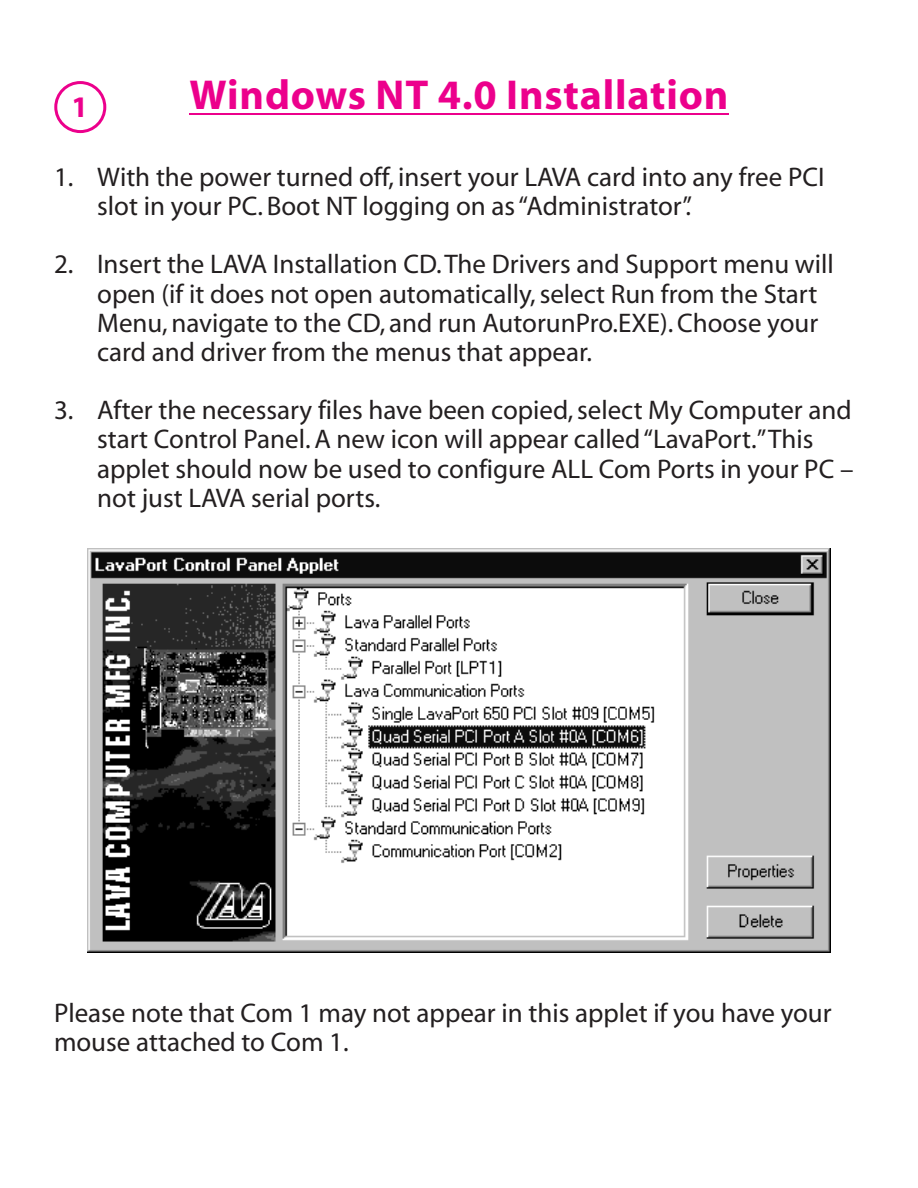
<style>
.page{position:relative;width:918px;height:1188px;background:#fff}
.page>*{position:absolute;margin:0;border:0;box-sizing:border-box;transform-origin:0 0}
.t1{font:700 42px "Myriad";letter-spacing:.02em;color:#ec008c}
.t2{font:700 30px "Myriad";color:#ec008c}
.t3{font:27px/29.1px "Myriad";color:#231f20}
</style>
<div class="page">
<hr style="left:190px;top:113px;width:539px;height:2px;background:#ec008c">
<img style="left:88px;top:549px;width:742px;height:403px">
<div style="left:54px;top:81px;width:52px;height:52px;border:3px solid #ec008c;border-radius:50%"></div>
<p class="t2" style="left:72px;top:95px;width:18px">1</p>
<h1 class="t1" style="left:190px;top:80px;width:541px">Windows NT 4.0 Installation</h1>
<p class="t3" style="left:97px;top:164px;width:729px;text-indent:-43px">1. With the power turned off, insert your LAVA card into any free PCI slot in your PC. Boot NT logging on as “Administrator”.</p>
<p class="t3" style="left:97px;top:252px;width:738px;text-indent:-43px">2. Insert the LAVA Installation CD.The Drivers and Support menu will open (if it does not open automatically, select Run from the Start Menu, navigate to the CD, and run AutorunPro.EXE). Choose your card and driver from the menus that appear.</p>
<p class="t3" style="left:97px;top:398px;width:758px;text-indent:-43px">3. After the necessary files have been copied, select My Computer and start Control Panel. A new icon will appear called “LavaPort.”This applet should now be used to configure ALL Com Ports in your PC – not just LAVA serial ports.</p>
<p class="t3" style="left:54px;top:1001px;width:779px">Please note that Com 1 may not appear in this applet if you have your mouse attached to Com 1.</p>
</div>
